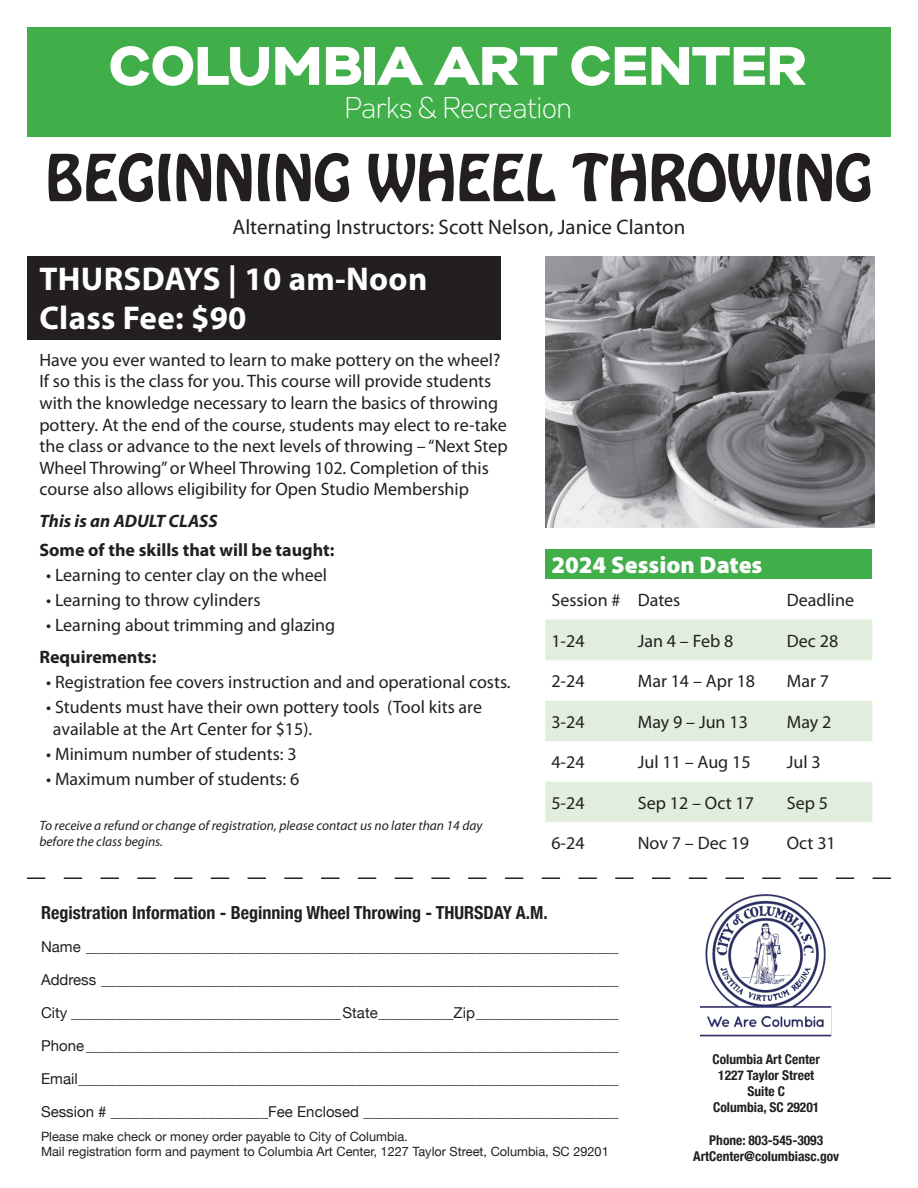
<style>
.page{position:relative;width:918px;height:1188px;background:#fff}
.page>*{position:absolute;margin:0;border:0;box-sizing:border-box;transform-origin:0 0}
.t1{font:57px "Hobo Std";color:#231f20}
.t2{font:54px "Gabriel Sans Black";letter-spacing:.01em;color:#fff}
.t3{font:700 33px "Myriad Pro";letter-spacing:.01em;color:#fff}
.t4{font:30px "Gabriel Sans Cond Light";color:#fff}
.t5{font:900 24px "Myriad Pro";color:#fff}
.t6{font:21px "Myriad Pro";color:#231f20}
.t7{font:18px/21.6px "Myriad Pro";color:#231f20}
.t8{font:700 condensed 18px "Helvetica Neue";color:#231f20}
.t9{font:700 18px "Myriad Pro";color:#231f20}
.t10{font:italic 700 18px "Myriad Pro";color:#231f20}
.t11{font:15px "Helvetica Neue";color:#231f20}
.t12{font:700 condensed 13.5px "Helvetica Neue";color:#231f20}
.t13{font:italic 13.5px/16.2px "Myriad Pro";color:#231f20}
.t14{font:12.75px "Helvetica Neue";color:#231f20}
</style>
<div class="page">
<div style="left:27px;top:256px;width:473px;height:84px;background:#231f20"></div>
<div style="left:27px;top:27px;width:864px;height:109px;background:#40ae49"></div>
<svg style="left:27px;top:878px;width:864px;height:1px"></svg>
<div style="left:545px;top:549px;width:327px;height:30px;background:#40ae49"></div>
<svg style="left:545px;top:620px;width:327px;height:202px;fill:#e1eedd"></svg>
<img style="left:701px;top:894px;width:131px;height:143px">
<img style="left:545px;top:256px;width:330px;height:272px">
<p class="t2" style="left:111px;top:34px;width:698px">COLUMBIA ART CENTER</p>
<p class="t4" style="left:346px;top:91px;width:228px">Parks &amp; Recreation</p>
<p class="t1" style="left:46px;top:138px;width:828px">BEGINNING WHEEL THROWING</p>
<p class="t6" style="left:233px;top:214px;width:454px">Alternating Instructors: Scott Nelson, Janice Clanton</p>
<p class="t3" style="left:39px;top:257px;width:389px">THURSDAYS | 10 am-Noon</p>
<p class="t3" style="left:39px;top:297px;width:209px">Class Fee: $90</p>
<p class="t7" style="left:39px;top:349px;width:470px">Have you ever wanted to learn to make pottery on the wheel?<br>If so this is the class for you. This course will provide students with the knowledge necessary to learn the basics of throwing pottery. At the end of the course, students may elect to re-take the class or advance to the next levels of throwing – “Next Step Wheel Throwing” or Wheel Throwing 102. Completion of this course also allows eligibility for Open Studio Membership</p>
<p class="t10" style="left:39px;top:509px;width:180px">This is an ADULT CLASS</p>
<p class="t9" style="left:39px;top:538px;width:297px">Some of the skills that will be taught:</p>
<p class="t7" style="left:46px;top:564px;width:282px">• Learning to center clay on the wheel</p>
<p class="t7" style="left:46px;top:589px;width:216px">• Learning to throw cylinders</p>
<p class="t7" style="left:46px;top:614px;width:291px">• Learning about trimming and glazing</p>
<p class="t9" style="left:39px;top:645px;width:119px">Requirements:</p>
<p class="t7" style="left:46px;top:671px;width:466px">• Registration fee covers instruction and and operational costs.</p>
<p class="t7" style="left:53px;top:696px;width:431px;text-indent:-7px">• Students must have their own pottery tools (Tool kits are available at the Art Center for $15).</p>
<p class="t7" style="left:46px;top:743px;width:252px">• Minimum number of students: 3</p>
<p class="t7" style="left:46px;top:768px;width:255px">• Maximum number of students: 6</p>
<p class="t13" style="left:39px;top:817px;width:445px">To receive a refund or change of registration, please contact us no later than 14 day before the class begins.</p>
<p class="t5" style="left:551px;top:549px;width:213px">2024 Session Dates</p>
<p class="t7" style="left:551px;top:589px;width:71px">Session #</p>
<p class="t7" style="left:638px;top:589px;width:44px">Dates</p>
<p class="t7" style="left:787px;top:589px;width:69px">Deadline</p>
<p class="t7" style="left:551px;top:630px;width:35px">1-24</p>
<p class="t7" style="left:638px;top:630px;width:97px">Jan 4 – Feb 8</p>
<p class="t7" style="left:787px;top:630px;width:53px">Dec 28</p>
<p class="t7" style="left:551px;top:670px;width:35px">2-24</p>
<p class="t7" style="left:638px;top:670px;width:119px">Mar 14 – Apr 18</p>
<p class="t7" style="left:787px;top:670px;width:44px">Mar 7</p>
<p class="t7" style="left:551px;top:711px;width:35px">3-24</p>
<p class="t7" style="left:638px;top:711px;width:112px">May 9 – Jun 13</p>
<p class="t7" style="left:787px;top:711px;width:46px">May 2</p>
<p class="t7" style="left:551px;top:751px;width:35px">4-24</p>
<p class="t7" style="left:638px;top:751px;width:114px">Jul 11 – Aug 15</p>
<p class="t7" style="left:787px;top:751px;width:35px">Jul 3</p>
<p class="t7" style="left:551px;top:792px;width:35px">5-24</p>
<p class="t7" style="left:638px;top:792px;width:118px">Sep 12 – Oct 17</p>
<p class="t7" style="left:787px;top:792px;width:43px">Sep 5</p>
<p class="t7" style="left:551px;top:832px;width:35px">6-24</p>
<p class="t7" style="left:638px;top:832px;width:113px">Nov 7 – Dec 19</p>
<p class="t7" style="left:787px;top:832px;width:51px">Oct 31</p>
<p class="t8" style="left:41px;top:898px;width:508px">Registration Information - Beginning Wheel Throwing - THURSDAY A.M.</p>
<p class="t11" style="left:41px;top:936px;width:579px">Name _______________________________________________________________________</p>
<p class="t11" style="left:41px;top:969px;width:579px">Address _____________________________________________________________________</p>
<p class="t11" style="left:41px;top:1002px;width:579px">City ____________________________________State__________Zip___________________</p>
<p class="t11" style="left:41px;top:1035px;width:579px">Phone_______________________________________________________________________</p>
<p class="t11" style="left:41px;top:1068px;width:579px">Email________________________________________________________________________</p>
<p class="t11" style="left:41px;top:1101px;width:579px">Session # _____________________Fee Enclosed __________________________________</p>
<p class="t14" style="left:41px;top:1127px;width:368px">Please make check or money order payable to City of Columbia.</p>
<p class="t14" style="left:41px;top:1142px;width:569px">Mail registration form and payment to Columbia Art Center, 1227 Taylor Street, Columbia, SC 29201</p>
<p class="t12" style="left:713px;top:1048px;width:109px">Columbia Art Center</p>
<p class="t12" style="left:718px;top:1064px;width:98px">1227 Taylor Street</p>
<p class="t12" style="left:747px;top:1080px;width:39px">Suite C</p>
<p class="t12" style="left:713px;top:1096px;width:108px">Columbia, SC 29201</p>
<p class="t12" style="left:709px;top:1129px;width:116px">Phone: 803-545-3093</p>
<p class="t12" style="left:693px;top:1145px;width:147px">ArtCenter@columbiasc.gov</p>
</div>
